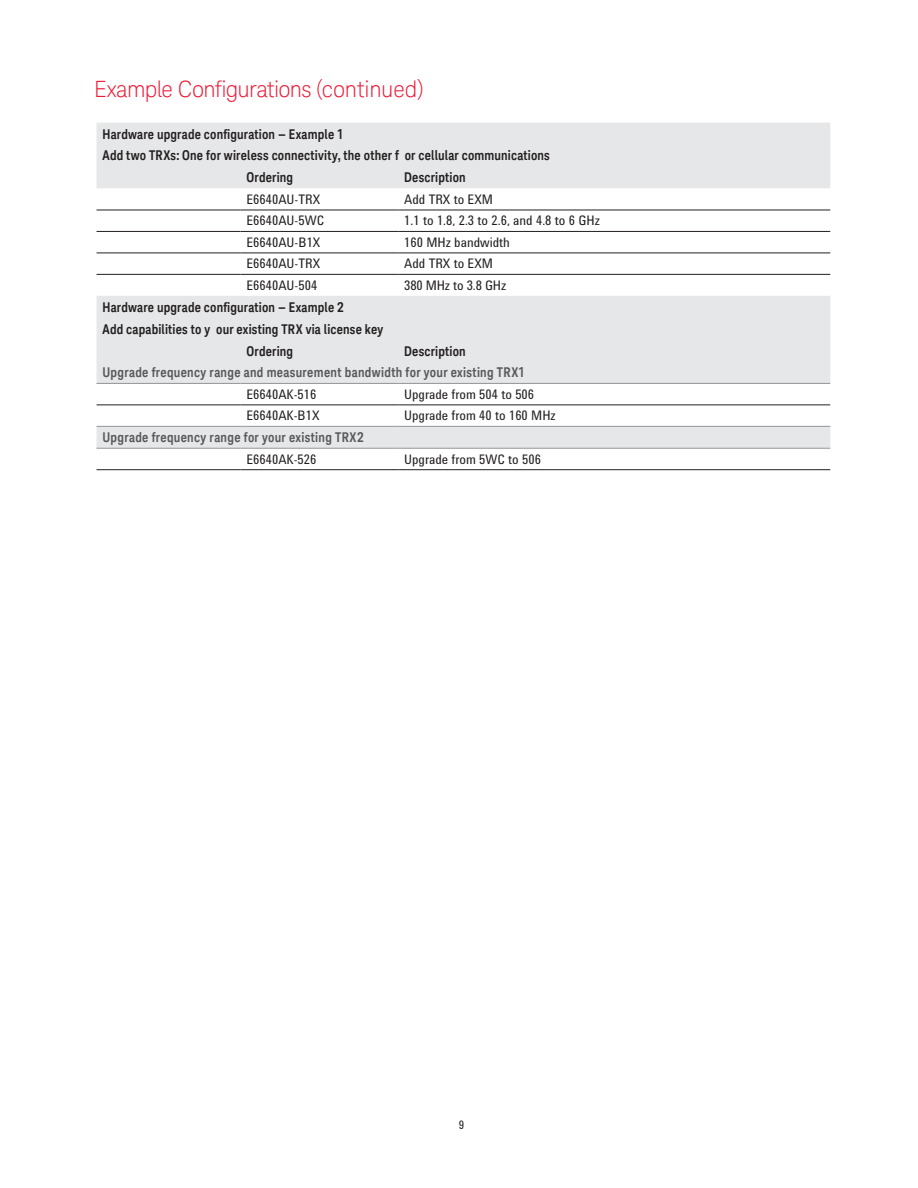
<style>
.page{position:relative;width:918px;height:1188px;background:#fff}
.page>*{position:absolute;margin:0;border:0;box-sizing:border-box;transform-origin:0 0}
.t1{font:300 22.5px "Keysight Sans";letter-spacing:-.025em;color:#ed1a36}
.t2{font:700 13.5px "Keysight Sans Condensed";letter-spacing:.015em;color:#231f20}
.t3{font:13.5px "Agilent Condensed CFF";color:#231f20}
.t4{font:700 13.5px "Keysight Sans Condensed";letter-spacing:.02em;color:#57585a}
.t5{font:12px "Agilent Condensed CFF";color:#231f20}
</style>
<div class="page">
<svg style="left:97px;top:123px;width:733px;height:325px;fill:#e6e7e9"></svg>
<hr style="left:97px;top:210px;width:144px;height:1px;background:#231f20">
<hr style="left:241px;top:210px;width:157px;height:1px;background:#231f20">
<hr style="left:398px;top:210px;width:432px;height:1px;background:#231f20">
<hr style="left:97px;top:231px;width:144px;height:1px;background:#231f20">
<hr style="left:241px;top:231px;width:157px;height:1px;background:#231f20">
<hr style="left:398px;top:231px;width:432px;height:1px;background:#231f20">
<hr style="left:97px;top:253px;width:144px;height:1px;background:#231f20">
<hr style="left:241px;top:253px;width:157px;height:1px;background:#231f20">
<hr style="left:398px;top:253px;width:432px;height:1px;background:#231f20">
<hr style="left:97px;top:274px;width:144px;height:1px;background:#231f20">
<hr style="left:241px;top:274px;width:157px;height:1px;background:#231f20">
<hr style="left:398px;top:274px;width:432px;height:1px;background:#231f20">
<hr style="left:97px;top:405px;width:144px;height:1px;background:#231f20">
<hr style="left:241px;top:405px;width:157px;height:1px;background:#231f20">
<hr style="left:398px;top:405px;width:432px;height:1px;background:#231f20">
<hr style="left:97px;top:469px;width:144px;height:1px;background:#231f20">
<hr style="left:241px;top:469px;width:157px;height:1px;background:#231f20">
<hr style="left:398px;top:469px;width:432px;height:1px;background:#231f20">
<hr style="left:97px;top:383px;width:144px;height:1px;background:#939598">
<hr style="left:241px;top:383px;width:157px;height:1px;background:#939598">
<hr style="left:398px;top:383px;width:432px;height:1px;background:#939598">
<hr style="left:97px;top:426px;width:144px;height:1px;background:#939598">
<hr style="left:241px;top:426px;width:157px;height:1px;background:#939598">
<hr style="left:398px;top:426px;width:432px;height:1px;background:#939598">
<hr style="left:97px;top:448px;width:144px;height:1px;background:#939598">
<hr style="left:241px;top:448px;width:157px;height:1px;background:#939598">
<hr style="left:398px;top:448px;width:432px;height:1px;background:#939598">
<h1 class="t1" style="left:94px;top:75px;width:331px">Example Configurations (continued)</h1>
<p class="t2" style="left:103px;top:126px;width:243px">Hardware upgrade configuration — Example 1</p>
<p class="t2" style="left:103px;top:147px;width:449px">Add two TRXs: One for wireless connectivity, the other f or cellular communications</p>
<p class="t2" style="left:247px;top:169px;width:48px">Ordering</p>
<p class="t2" style="left:404px;top:169px;width:63px">Description</p>
<p class="t3" style="left:247px;top:189px;width:75px">E6640AU-TRX</p>
<p class="t3" style="left:404px;top:189px;width:90px">Add TRX to EXM</p>
<p class="t3" style="left:247px;top:211px;width:79px">E6640AU-5WC</p>
<p class="t3" style="left:404px;top:211px;width:197px">1.1 to 1.8, 2.3 to 2.6, and 4.8 to 6 GHz</p>
<p class="t3" style="left:247px;top:232px;width:75px">E6640AU-B1X</p>
<p class="t3" style="left:404px;top:232px;width:107px">160 MHz bandwidth</p>
<p class="t3" style="left:247px;top:254px;width:75px">E6640AU-TRX</p>
<p class="t3" style="left:404px;top:254px;width:90px">Add TRX to EXM</p>
<p class="t3" style="left:247px;top:275px;width:72px">E6640AU-504</p>
<p class="t3" style="left:404px;top:275px;width:104px">380 MHz to 3.8 GHz</p>
<p class="t2" style="left:103px;top:299px;width:243px">Hardware upgrade configuration — Example 2</p>
<p class="t2" style="left:103px;top:321px;width:282px">Add capabilities to y our existing TRX via license key</p>
<p class="t2" style="left:247px;top:343px;width:48px">Ordering</p>
<p class="t2" style="left:404px;top:343px;width:63px">Description</p>
<p class="t4" style="left:103px;top:365px;width:424px">Upgrade frequency range and measurement bandwidth for your existing TRX1</p>
<p class="t3" style="left:247px;top:384px;width:71px">E6640AK-516</p>
<p class="t3" style="left:404px;top:384px;width:131px">Upgrade from 504 to 506</p>
<p class="t3" style="left:247px;top:406px;width:74px">E6640AK-B1X</p>
<p class="t3" style="left:404px;top:406px;width:153px">Upgrade from 40 to 160 MHz</p>
<p class="t4" style="left:103px;top:429px;width:263px">Upgrade frequency range for your existing TRX2</p>
<p class="t3" style="left:247px;top:449px;width:71px">E6640AK-526</p>
<p class="t3" style="left:404px;top:449px;width:138px">Upgrade from 5WC to 506</p>
<p class="t5" style="left:459px;top:1115px;width:7px">9</p>
</div>
